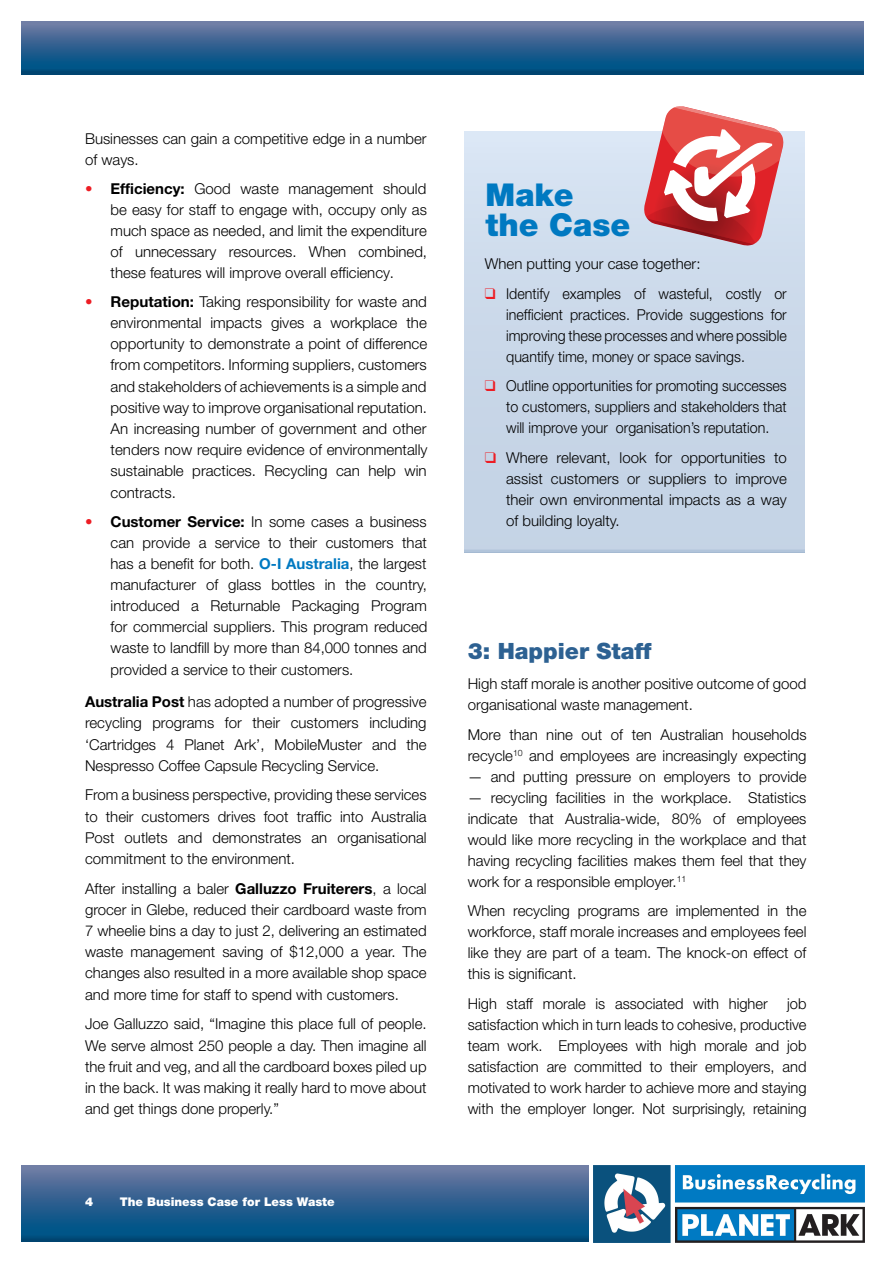
<style>
.page{position:relative;width:893px;height:1263px;background:#fff}
.page>*{position:absolute;margin:0;border:0;box-sizing:border-box;transform-origin:0 0}
.t1{font:900 31.5px/30px "Helvetica Neue LT";color:#0079c1}
.t2{font:900 22.5px "Helvetica Neue LT";color:#2d6192}
.t3{font:300 15px/21.1px "Helvetica Neue LT";color:#000;text-align:justify}
.t4{font:300 15px/21px "Helvetica Neue LT";color:#000;text-align:justify;scale:.95 1}
.t5{font:900 12px "Helvetica Neue";color:#fff}
.s1{font-weight:700;color:#ed1d24}
.s2{font-weight:700}
.s3{font-weight:700;color:#0079c1}
.s4{color:#ed1d24}
</style>
<div class="page">
<div style="left:21px;top:1165px;width:568px;height:77px;background:linear-gradient(to bottom,#6f7aa3,#00497e)"></div>
<div style="left:21px;top:21px;width:842px;height:53px;background:linear-gradient(to bottom,#727ba4,#00487d)"></div>
<div style="left:464px;top:132px;width:340px;height:421px;background:linear-gradient(to bottom,#d7e4f3,#c0d0e2)"></div>
<svg style="left:643px;top:106px;width:141px;height:140px"></svg>
<img style="left:594px;top:1165px;width:271px;height:77px">
<p class="t3" style="left:85px;top:127px;width:343px">Businesses can gain a competitive edge in a number of ways.</p>
<p class="t3" style="left:111px;top:177px;width:318px;text-indent:-26px"><span class="s1">•</span> <span class="s2">Efficiency:</span> Good waste management should be easy for staff to engage with, occupy only as much space as needed, and limit the expenditure of unnecessary resources. When combined, these features will improve overall efficiency.</p>
<p class="t3" style="left:111px;top:291px;width:318px;text-indent:-26px"><span class="s1">•</span> <span class="s2">Reputation:</span> Taking responsibility for waste and environmental impacts gives a workplace the opportunity to demonstrate a point of difference from competitors. Informing suppliers, customers and stakeholders of achievements is a simple and positive way to improve organisational reputation.<br>An increasing number of government and other tenders now require evidence of environmentally sustainable practices. Recycling can help win contracts.</p>
<p class="t3" style="left:111px;top:510px;width:318px;text-indent:-26px"><span class="s1">•</span> <span class="s2">Customer Service:</span> In some cases a business can provide a service to their customers that has a benefit for both. <span class="s3">O-I Australia</span>, the largest manufacturer of glass bottles in the country, introduced a Returnable Packaging Program for commercial suppliers. This program reduced waste to landfill by more than 84,000 tonnes and provided a service to their customers.</p>
<p class="t3" style="left:85px;top:691px;width:343px"><span class="s2">Australia Post</span> has adopted a number of progressive recycling programs for their customers including ‘Cartridges 4 Planet Ark’, MobileMuster and the Nespresso Coffee Capsule Recycling Service.</p>
<p class="t3" style="left:85px;top:784px;width:343px">From a business perspective, providing these services to their customers drives foot traffic into Australia Post outlets and demonstrates an organisational commitment to the environment.</p>
<p class="t3" style="left:85px;top:877px;width:343px">After installing a baler <span class="s2">Galluzzo Fruiterers</span>, a local grocer in Glebe, reduced their cardboard waste from 7 wheelie bins a day to just 2, delivering an estimated waste management saving of $12,000 a year. The changes also resulted in a more available shop space and more time for staff to spend with customers.</p>
<p class="t3" style="left:85px;top:1013px;width:343px">Joe Galluzzo said, “Imagine this place full of people.<br>We serve almost 250 people a day. Then imagine all the fruit and veg, and all the cardboard boxes piled up in the back. It was making it really hard to move about and get things done properly.”</p>
<p class="t5" style="left:85px;top:1195px;width:10px">4</p>
<p class="t5" style="left:120px;top:1195px;width:216px">The Business Case for Less Waste</p>
<h1 class="t1" style="left:486px;top:180px;width:146px">Make the Case</h1>
<p class="t3" style="left:485px;top:253px;width:217px">When putting your case together:</p>
<p class="t4" style="left:506px;top:282px;width:297px;text-indent:-21px"><span class="s4">❑</span> Identify examples of wasteful, costly or inefficient practices. Provide suggestions for improving these processes and where possible quantify time, money or space savings.</p>
<p class="t4" style="left:506px;top:375px;width:297px;text-indent:-21px"><span class="s4">❑</span> Outline opportunities for promoting successes to customers, suppliers and stakeholders that will improve your organisation’s reputation.</p>
<p class="t3" style="left:506px;top:446px;width:282px;text-indent:-21px"><span class="s4">❑</span> Where relevant, look for opportunities to assist customers or suppliers to improve their own environmental impacts as a way of building loyalty.</p>
<h2 class="t2" style="left:468px;top:638px;width:185px">3: Happier Staff</h2>
<p class="t3" style="left:468px;top:673px;width:340px">High staff morale is another positive outcome of good organisational waste management.</p>
<p class="t3" style="left:468px;top:723px;width:340px">More than nine out of ten Australian households recycle<sup>10</sup> and employees are increasingly expecting</p>
<p class="t3" style="left:468px;top:765px;width:340px">— and putting pressure on employers to provide</p>
<p class="t3" style="left:468px;top:786px;width:340px">— recycling facilities in the workplace. Statistics indicate that Australia-wide, 80% of employees would like more recycling in the workplace and that having recycling facilities makes them feel that they work for a responsible employer.<sup>11</sup></p>
<p class="t3" style="left:468px;top:900px;width:340px">When recycling programs are implemented in the workforce, staff morale increases and employees feel like they are part of a team. The knock-on effect of this is significant.</p>
<p class="t3" style="left:468px;top:993px;width:301px">High staff morale is associated with higher</p>
<p class="t3" style="left:468px;top:993px;width:340px;text-indent:319px">job satisfaction which in turn leads to cohesive, productive team work. Employees with high morale and job satisfaction are committed to their employers, and motivated to work harder to achieve more and staying with the employer longer. Not surprisingly, retaining</p>
</div>
